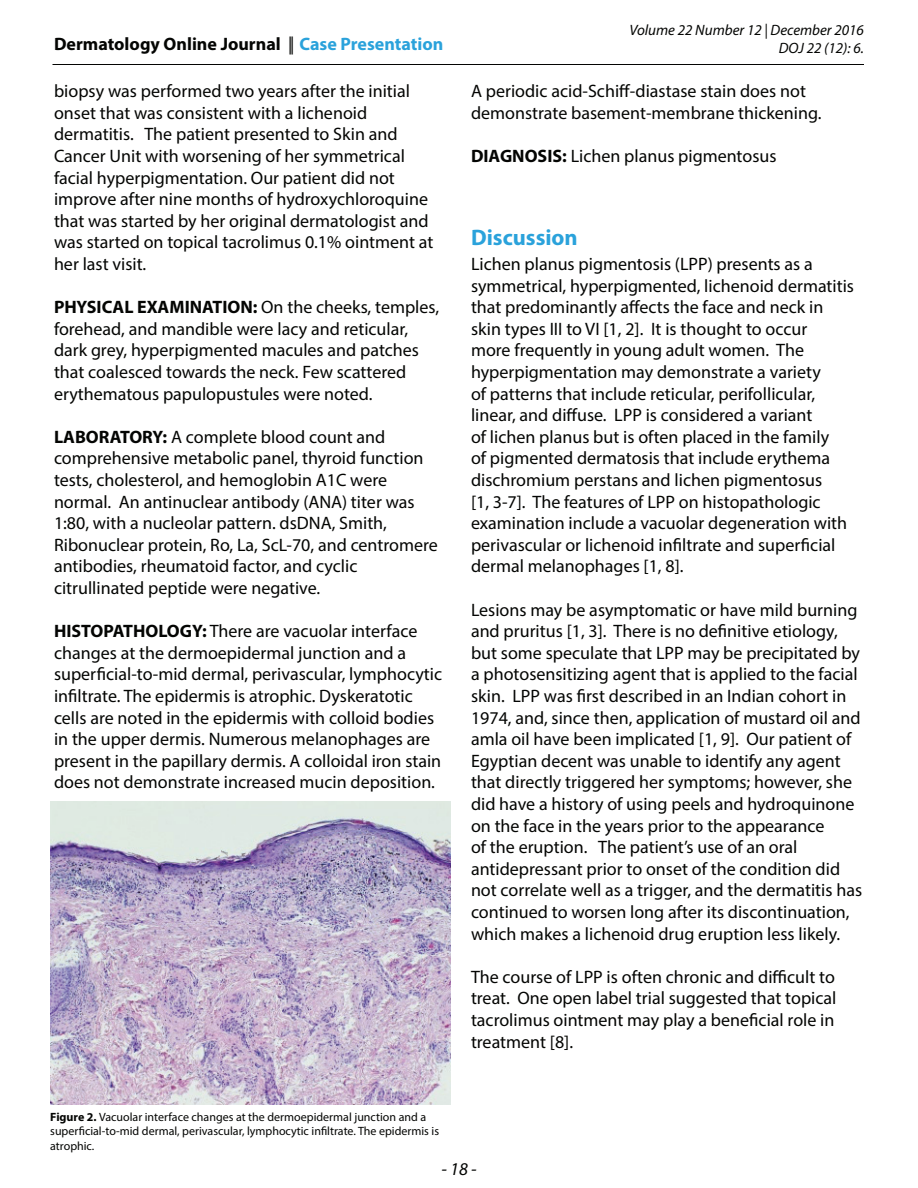
<style>
.page{position:relative;width:918px;height:1188px;background:#fff}
.page>*{position:absolute;margin:0;border:0;box-sizing:border-box;transform-origin:0 0}
.t1{font:700 22.5px "Myriad Pro";color:#2aa2db}
.t2{font:18px/21.6px "Myriad Pro";color:#040503}
.t3{font:700 18px "Myriad Pro";color:#040503}
.t4{font:italic 18px "Myriad Pro";color:#040503}
.t5{font:italic 15px/18px "Myriad Pro";color:#040503;text-align:right}
.t6{font:12px/14.4px "Myriad Pro";color:#040503}
.s1{font-weight:400}
.s2{color:#2aa2db}
.s3{font-weight:700}
</style>
<div class="page">
<hr style="left:52px;top:64px;width:812px;height:1px;background:#040503">
<img style="left:50px;top:801px;width:401px;height:303px">
<p class="t3" style="left:54px;top:32px;width:391px">Dermatology Online Journal <span class="s1">||</span> <span class="s2">Case Presentation</span></p>
<p class="t2" style="left:54px;top:80px;width:381px">biopsy was performed two years after the initial onset that was consistent with a lichenoid dermatitis. The patient presented to Skin and Cancer Unit with worsening of her symmetrical facial hyperpigmentation. Our patient did not improve after nine months of hydroxychloroquine that was started by her original dermatologist and was started on topical tacrolimus 0.1% ointment at her last visit.</p>
<p class="t2" style="left:54px;top:296px;width:387px"><span class="s3">PHYSICAL EXAMINATION:</span> On the cheeks, temples, forehead, and mandible were lacy and reticular, dark grey, hyperpigmented macules and patches that coalesced towards the neck. Few scattered erythematous papulopustules were noted.</p>
<p class="t2" style="left:54px;top:426px;width:385px"><span class="s3">LABORATORY:</span> A complete blood count and comprehensive metabolic panel, thyroid function tests, cholesterol, and hemoglobin A1C were normal. An antinuclear antibody (ANA) titer was 1:80, with a nucleolar pattern. dsDNA, Smith, Ribonuclear protein, Ro, La, ScL-70, and centromere antibodies, rheumatoid factor, and cyclic citrullinated peptide were negative.</p>
<p class="t2" style="left:54px;top:620px;width:390px"><span class="s3">HISTOPATHOLOGY:</span> There are vacuolar interface changes at the dermoepidermal junction and a superficial-to-mid dermal, perivascular, lymphocytic infiltrate. The epidermis is atrophic. Dyskeratotic cells are noted in the epidermis with colloid bodies in the upper dermis. Numerous melanophages are present in the papillary dermis. A colloidal iron stain does not demonstrate increased mucin deposition.</p>
<p class="t6" style="left:50px;top:1109px;width:390px"><span class="s3">Figure 2.</span> Vacuolar interface changes at the dermoepidermal junction and a superficial-to-mid dermal, perivascular, lymphocytic infiltrate. The epidermis is atrophic.</p>
<p class="t5" style="left:629px;top:20px;width:236px">Volume 22 Number 12 | December 2016<br>DOJ 22 (12): 6.</p>
<p class="t2" style="left:471px;top:80px;width:352px">A periodic acid-Schiff-diastase stain does not demonstrate basement-membrane thickening.</p>
<p class="t2" style="left:471px;top:145px;width:307px"><span class="s3">DIAGNOSIS:</span> Lichen planus pigmentosus</p>
<p class="t1" style="left:471px;top:223px;width:108px">Discussion</p>
<p class="t2" style="left:471px;top:253px;width:385px">Lichen planus pigmentosis (LPP) presents as a symmetrical, hyperpigmented, lichenoid dermatitis that predominantly affects the face and neck in skin types III to VI [1, 2]. It is thought to occur<br>more frequently in young adult women. The hyperpigmentation may demonstrate a variety<br>of patterns that include reticular, perifollicular, linear, and diffuse. LPP is considered a variant<br>of lichen planus but is often placed in the family<br>of pigmented dermatosis that include erythema dischromium perstans and lichen pigmentosus<br>[1, 3-7]. The features of LPP on histopathologic examination include a vacuolar degeneration with perivascular or lichenoid infiltrate and superficial dermal melanophages [1, 8].</p>
<p class="t2" style="left:471px;top:598px;width:393px">Lesions may be asymptomatic or have mild burning and pruritus [1, 3]. There is no definitive etiology, but some speculate that LPP may be precipitated by a photosensitizing agent that is applied to the facial skin. LPP was first described in an Indian cohort in 1974, and, since then, application of mustard oil and amla oil have been implicated [1, 9]. Our patient of Egyptian decent was unable to identify any agent that directly triggered her symptoms; however, she did have a history of using peels and hydroquinone on the face in the years prior to the appearance<br>of the eruption. The patient’s use of an oral antidepressant prior to onset of the condition did not correlate well as a trigger, and the dermatitis has continued to worsen long after its discontinuation, which makes a lichenoid drug eruption less likely.</p>
<p class="t2" style="left:471px;top:966px;width:367px;text-align:justify">The course of LPP is often chronic and difficult to treat. One open label trial suggested that topical tacrolimus ointment may play a beneficial role in treatment [8].</p>
<p class="t4" style="left:441px;top:1157px;width:37px">- 18 -</p>
</div>
